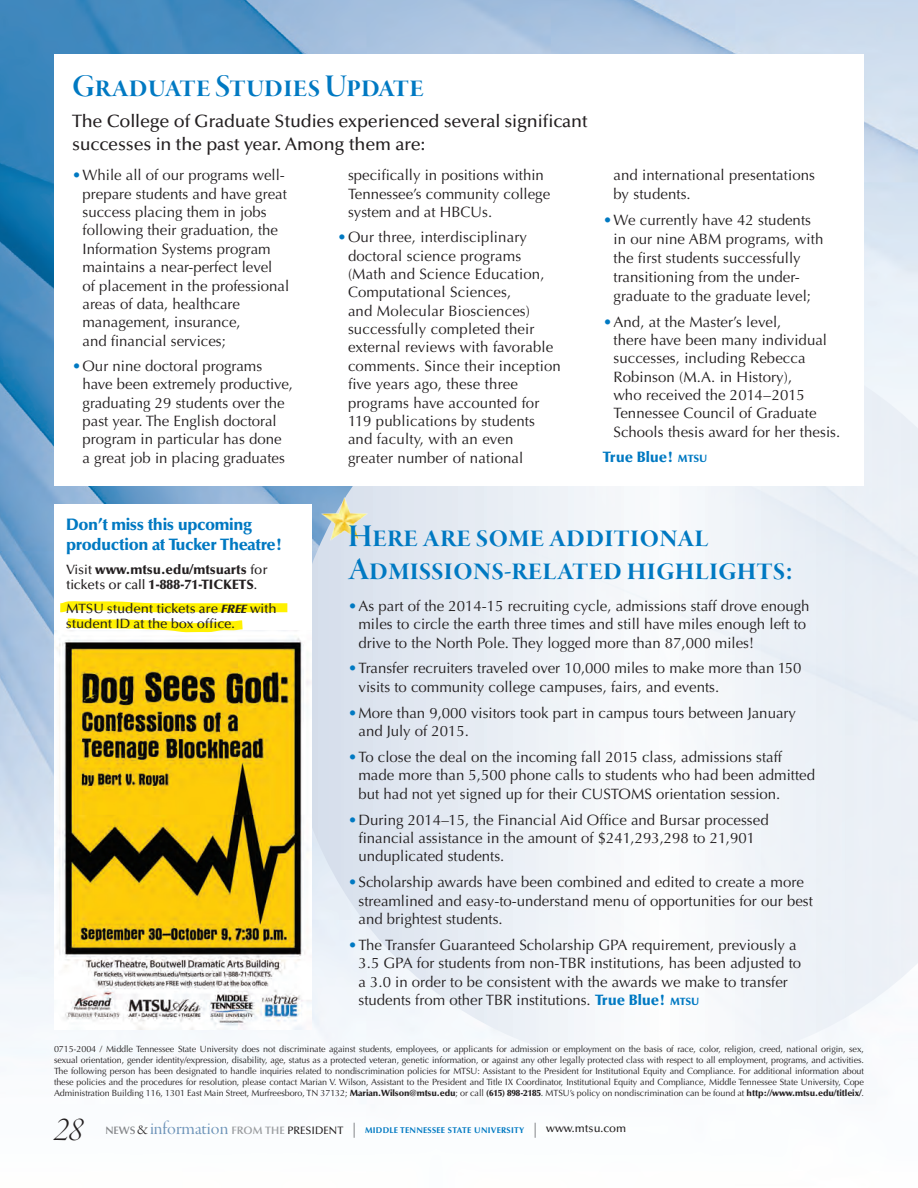
<style>
.page{position:relative;width:918px;height:1188px;background:#fff}
.page>*{position:absolute;margin:0;border:0;box-sizing:border-box;transform-origin:0 0}
.t1{font:36px "Garamond Premr Pro Lt It Disp";color:#231f20}
.t2{font:33px/33px "Garamond Premr Pro Smbd Disp";letter-spacing:.005em;color:#0079c2}
.t3{font:500 18px/22.5px "Optima LT Std";letter-spacing:-.01em;color:#231f20}
.t4{font:900 16.5px/19.5px "Optima LT Std";letter-spacing:-.02em;color:#0079c2}
.t5{font:15px/18.3px "Optima LT Std";color:#231f20}
.t6{font:900 15px "Optima LT Std";letter-spacing:-.005em;color:#0079c2}
.t7{font:900 13.5px/15px "Optima LT Std";color:#231f20}
.t8{font:500 13.5px/15px "Optima LT Std";letter-spacing:-.01em;color:#231f20}
.t9{font:9px/10.8px "Optima LT Std";letter-spacing:-.01em;color:#231f20;text-align:justify}
.t10{font:700 8.4px "Optima LT Std";letter-spacing:.03em;color:#0079c2}
.s1{color:#0079c2}
.s2{font-size:10.5px}
.s3{font-weight:500}
.s4{font-weight:900;font-style:italic;font-size:12px}
.s5{font-weight:900;color:#0079c2}
.s6{font-weight:900;font-size:10.5px;color:#0079c2}
.s7{font-weight:900}
.s8{font-weight:600;font-size:10.8px;color:#848689}
.s9{font-family:"Garamond Premr Pro Lt Disp";font-weight:400;font-size:15px;color:#231f20}
.s10{font-family:"Garamond Premr Pro Disp";font-weight:400;font-size:19.5px;color:#6e94b9}
.s11{font-weight:600;font-size:10.8px;color:#9b9da0}
.s12{font-weight:500;font-size:10.8px;color:#231f20}
.s13{font-size:15px;color:#97999c}
.s14{font-weight:500;font-size:11.4px;color:#231f20}
</style>
<div class="page">
<img style="left:0;top:0;width:918px;height:1093px">
<svg style="left:288px;top:324px;width:630px;height:743px"></svg>
<div style="left:54px;top:54px;width:810px;height:432px;background:#fff"></div>
<div style="left:54px;top:504px;width:258px;height:526px;background:#fff"></div>
<img style="left:57px;top:638px;width:253px;height:392px">
<img style="left:319px;top:494px;width:51px;height:52px">
<svg style="left:51px;top:596px;width:245px;height:42px"></svg>
<h2 class="t2" style="left:72px;top:71px;width:353px">Graduate Studies Update</h2>
<p class="t3" style="left:72px;top:111px;width:517px">The College of Graduate Studies experienced several significant successes in the past year. Among them are:</p>
<p class="t5" style="left:82px;top:166px;width:208px;text-indent:-10px"><span class="s1">•</span>While all of our programs well&shy;prepare students and have great success placing them in jobs following their graduation, the<br>Information Systems program maintains a near-perfect level<br>of placement in the professional areas of data, healthcare management, insurance,<br>and financial services;</p>
<p class="t5" style="left:83px;top:357px;width:212px;text-indent:-11px"><span class="s1">•</span>Our nine doctoral programs have been extremely productive, graduating 29 students over the past year. The English doctoral program in particular has done<br>a great job in placing graduates</p>
<p class="t5" style="left:348px;top:166px;width:204px">specifically in positions within<br>Tennessee’s community college system and at HBCUs.</p>
<p class="t5" style="left:348px;top:228px;width:214px;text-indent:-11px"><span class="s1">•</span>Our three, interdisciplinary doctoral science programs (Math and Science Education,<br>Computational Sciences,<br>and Molecular Biosciences) successfully completed their external reviews with favorable comments. Since their inception five years ago, these three programs have accounted for<br>119 publications by students and faculty, with an even greater number of national</p>
<p class="t5" style="left:614px;top:166px;width:203px">and international presentations by students.</p>
<p class="t5" style="left:614px;top:211px;width:211px;line-height:18.9px;text-indent:-11px"><span class="s1">•</span>We currently have 42 students in our nine ABM programs, with the first students successfully transitioning from the under&shy;graduate to the graduate level;</p>
<p class="t5" style="left:614px;top:312px;width:228px;text-indent:-10px"><span class="s1">•</span>And, at the Master’s level,<br>there have been many individual successes, including Rebecca<br>Robinson (M.A. in History),<br>who received the 2014–2015<br>Tennessee Council of Graduate<br>Schools thesis award for her thesis.</p>
<p class="t6" style="left:603px;top:448px;width:106px">True Blue! <span class="s2">MTSU</span></p>
<p class="t4" style="left:66px;top:515px;width:218px">Don’t miss this upcoming production at Tucker Theatre!</p>
<p class="t7" style="left:66px;top:562px;width:203px"><span class="s3">Visit</span> www.mtsu.edu/mtsuarts <span class="s3">for tickets or call</span> 1-888-71-TICKETS<span class="s3">.</span></p>
<p class="t8" style="left:66px;top:601px;width:212px">MTSU student tickets are <span class="s4">FREE</span> with student ID at the box office.</p>
<h2 class="t2" style="left:348px;top:521px;width:447px">Here are some additional<br>Admissions-related highlights:</h2>
<p class="t5" style="left:358px;top:597px;width:453px;text-indent:-10px"><span class="s1">•</span>As part of the 2014-15 recruiting cycle, admissions staff drove enough miles to circle the earth three times and still have miles enough left to drive to the North Pole. They logged more than 87,000 miles!</p>
<p class="t5" style="left:358px;top:659px;width:445px;text-indent:-10px"><span class="s1">•</span>Transfer recruiters traveled over 10,000 miles to make more than 150 visits to community college campuses, fairs, and events.</p>
<p class="t5" style="left:358px;top:704px;width:439px;text-indent:-10px"><span class="s1">•</span>More than 9,000 visitors took part in campus tours between January and July of 2015.</p>
<p class="t5" style="left:358px;top:748px;width:458px;text-indent:-10px"><span class="s1">•</span>To close the deal on the incoming fall 2015 class, admissions staff made more than 5,500 phone calls to students who had been admitted but had not yet signed up for their CUSTOMS orientation session.</p>
<p class="t5" style="left:358px;top:811px;width:412px;text-indent:-10px"><span class="s1">•</span>During 2014–15, the Financial Aid Office and Bursar processed financial assistance in the amount of $241,293,298 to 21,901 unduplicated students.</p>
<p class="t5" style="left:358px;top:873px;width:456px;text-indent:-10px"><span class="s1">•</span>Scholarship awards have been combined and edited to create a more streamlined and easy-to-understand menu of opportunities for our best and brightest students.</p>
<p class="t5" style="left:358px;top:936px;width:444px;text-indent:-10px"><span class="s1">•</span>The Transfer Guaranteed Scholarship GPA requirement, previously a 3.5 GPA for students from non-TBR institutions, has been adjusted to a 3.0 in order to be consistent with the awards we make to transfer students from other TBR institutions. <span class="s5">True Blue!</span> <span class="s6">MTSU</span></p>
<p class="t9" style="left:54px;top:1044px;width:812px">0715-2004 / Middle Tennessee State University does not discriminate against students, employees, or applicants for admission or employment on the basis of race, color, religion, creed, national origin, sex, sexual orientation, gender identity/expression, disability, age, status as a protected veteran, genetic information, or against any other legally protected class with respect to all employment, programs, and activities.<br>The following person has been designated to handle inquiries related to nondiscrimination policies for MTSU: Assistant to the President for Institutional Equity and Compliance. For additional information about these policies and the procedures for resolution, please contact Marian V. Wilson, Assistant to the President and Title IX Coordinator, Institutional Equity and Compliance, Middle Tennessee State University, Cope Administration Building 116, 1301 East Main Street, Murfreesboro, TN 37132; <span class="s7">Marian.Wilson@mtsu.edu</span>; or call <span class="s7">(615) 898-2185</span>. MTSU’s policy on nondiscrimination can be found at <span class="s7">http://www.mtsu.edu/titleix/</span>.</p>
<h1 class="t1" style="left:54px;top:1110px;width:31px">28</h1>
<p class="t10" style="left:105px;top:1125px;width:522px"><span class="s8">NEWS</span> <span class="s9">&amp;</span><span class="s10">information</span> <span class="s11">FROM THE</span> <span class="s12">PRESIDENT</span> <span class="s13">|</span> MIDDLE TENNESSEE STATE UNIVERSITY <span class="s13">|</span> <span class="s14">www.mtsu.com</span></p>
</div>
